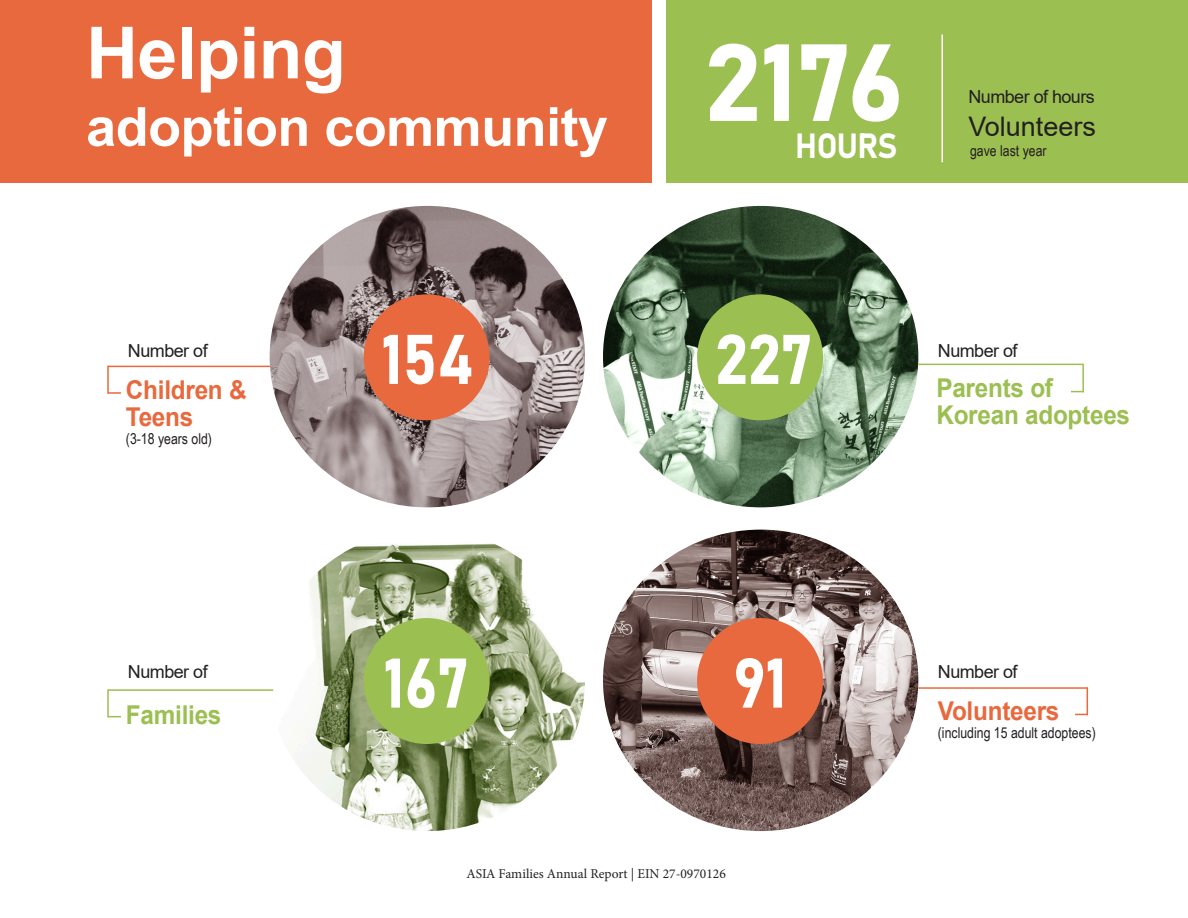
<style>
.page{position:relative;width:1188px;height:918px;background:#fff}
.page>*{position:absolute;margin:0;border:0;box-sizing:border-box;transform-origin:0 0}
.t1{font:107.85px "Bahnschrift";color:#fff}
.t2{font:700 72px "Arial";letter-spacing:-.01em;color:#fff}
.t3{font:69.15px "Bahnschrift";letter-spacing:-.01em;color:#fff;scale:.94 1}
.t4{font:700 54px "Arial";letter-spacing:-.01em;color:#fff}
.t5{font:34.5px "Bahnschrift";letter-spacing:-.025em;color:#fff;scale:.94 1}
.t6{font:27px "Arial";color:#231f20}
.t7{font:700 25.95px "Arial";letter-spacing:-.01em;color:#9cbf52;scale:.94 1}
.t8{font:700 25.95px "Arial";letter-spacing:-.01em;color:#e8693d;scale:.94 1}
.t9{font:18px "Arial";letter-spacing:-.03em;color:#231f20}
.t10{font:15px "Arial Narrow";color:#231f20}
.t11{font:13.5px "Minion Pro";color:#231f20}
</style>
<div class="page">
<div style="left:0;top:0;width:651px;height:183px;background:#e8693d"></div>
<div style="left:666px;top:0;width:522px;height:183px;background:#9cbf52"></div>
<hr style="left:941px;top:35px;width:2px;height:127px;background:#fff">
<img style="left:273px;top:543px;width:312px;height:288px">
<img style="left:603px;top:206px;width:315px;height:301px">
<img style="left:603px;top:530px;width:315px;height:301px">
<div style="left:364px;top:618px;width:126px;height:126px;background:#9cbf52;border-radius:50%"></div>
<div style="left:697px;top:294px;width:126px;height:126px;background:#9cbf52;border-radius:50%"></div>
<div style="left:697px;top:618px;width:126px;height:126px;background:#e8693d;border-radius:50%"></div>
<hr style="left:108px;top:366px;width:165px;height:1px;background:#e8693d">
<hr style="left:108px;top:689px;width:165px;height:2px;background:#9cbf52">
<svg style="left:109px;top:392px;width:12px;height:2px"></svg>
<svg style="left:109px;top:716px;width:12px;height:1px"></svg>
<hr style="left:918px;top:364px;width:166px;height:1px;background:#9cbf52">
<hr style="left:918px;top:687px;width:169px;height:2px;background:#e8693d">
<img style="left:270px;top:206px;width:315px;height:301px">
<div style="left:364px;top:294px;width:126px;height:126px;background:#e8693d;border-radius:50%"></div>
<hr style="left:107px;top:366px;width:2px;height:28px;background:#e8693d">
<hr style="left:107px;top:689px;width:2px;height:28px;background:#9cbf52">
<hr style="left:1082px;top:364px;width:2px;height:28px;background:#9cbf52">
<svg style="left:1075px;top:687px;width:13px;height:28px"></svg>
<p class="t2" style="left:86px;top:2px;width:261px">Helping</p>
<p class="t4" style="left:86px;top:89px;width:523px">adoption community</p>
<p class="t1" style="left:704px;top:1px;width:201px">2176</p>
<p class="t5" style="left:795px;top:119px;width:110px">HOURS</p>
<p class="t9" style="left:968px;top:85px;width:128px">Number of hours</p>
<p class="t6" style="left:968px;top:108px;width:129px">Volunteers</p>
<p class="t10" style="left:970px;top:140px;width:78px">gave last year</p>
<p class="t3" style="left:715px;top:307px;width:106px">227</p>
<p class="t3" style="left:381px;top:307px;width:100px">154</p>
<p class="t9" style="left:128px;top:338px;width:81px">Number of</p>
<p class="t9" style="left:938px;top:338px;width:81px">Number of</p>
<p class="t7" style="left:936px;top:369px;width:126px">Parents of</p>
<p class="t7" style="left:936px;top:396px;width:208px">Korean adoptees</p>
<p class="t8" style="left:126px;top:371px;width:130px">Children &amp;</p>
<p class="t8" style="left:126px;top:398px;width:73px">Teens</p>
<p class="t10" style="left:126px;top:427px;width:88px">(3-18 years old)</p>
<p class="t3" style="left:733px;top:631px;width:59px">91</p>
<p class="t3" style="left:384px;top:631px;width:93px">167</p>
<p class="t9" style="left:128px;top:659px;width:81px">Number of</p>
<p class="t9" style="left:938px;top:659px;width:81px">Number of</p>
<p class="t8" style="left:938px;top:693px;width:131px">Volunteers</p>
<p class="t10" style="left:938px;top:722px;width:159px">(including 15 adult adoptees)</p>
<p class="t7" style="left:126px;top:697px;width:103px">Families</p>
<p class="t11" style="left:467px;top:865px;width:261px">ASIA Families Annual Report | EIN 27-0970126</p>
</div>
